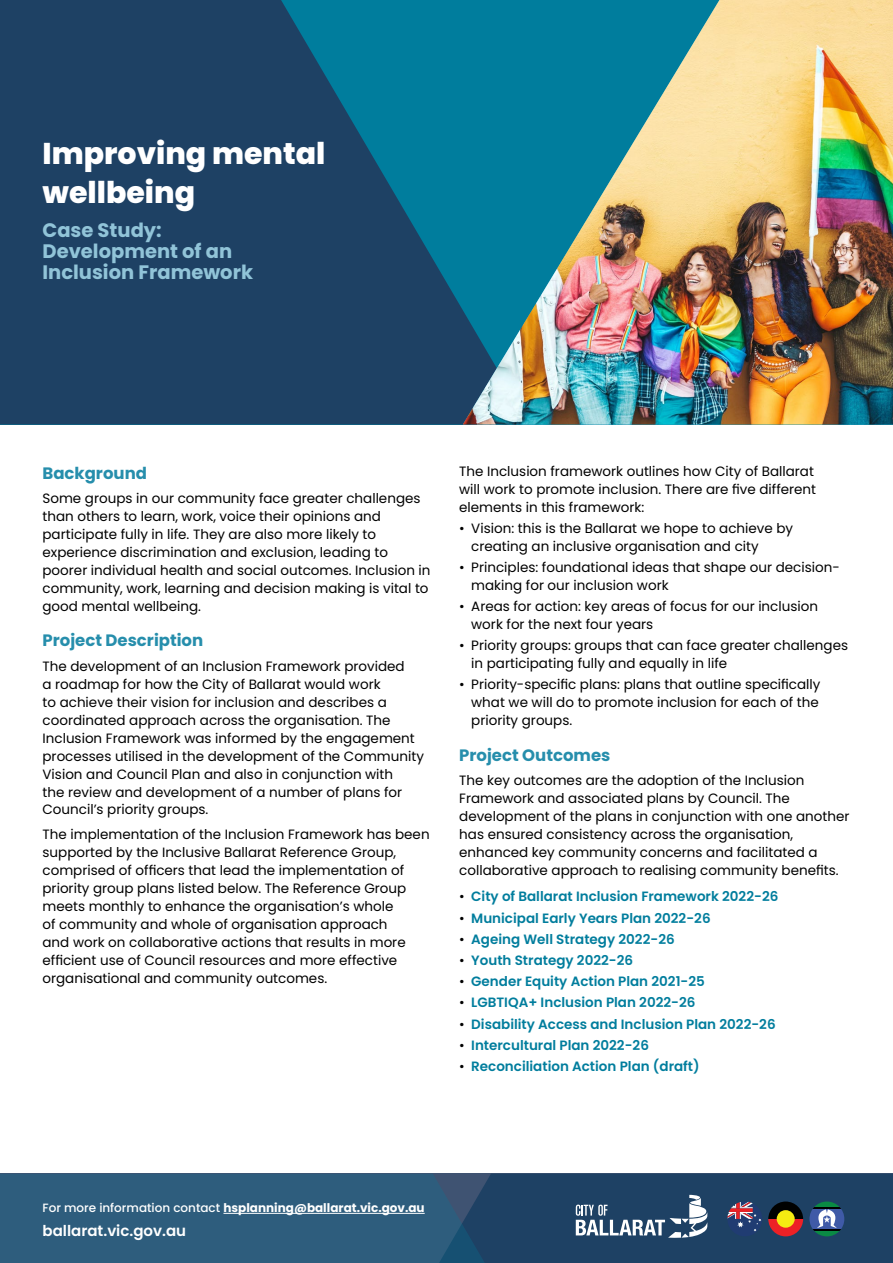
<style>
.page{position:relative;width:893px;height:1263px;background:#fff}
.page>*{position:absolute;margin:0;border:0;box-sizing:border-box;transform-origin:0 0}
.t1{font:800 30px/39px "Poppins";color:#fff}
.t2{font:700 19.5px/21px "Poppins";color:#91c4d8}
.t3{font:700 16.5px "Poppins";color:#268eac}
.t4{font:600 15px "Poppins";color:#fff}
.t5{font:13.5px/18px "Poppins";color:#000}
.t6{font:600 13.5px "Poppins";color:#007d9d}
.t7{font:700 12px "Poppins";color:#fff}
.s1{font-weight:400;color:#000}
.s2{font-weight:500}
</style>
<div class="page">
<svg style="left:0;top:0;width:463px;height:424px;background:#19496c"></svg>
<img style="left:463px;top:0;width:430px;height:424px">
<svg style="left:0;top:1174px;width:893px;height:89px;background:#2d5473"></svg>
<hr style="left:223px;top:1213px;width:202px;height:1px;background:#fff">
<h1 class="t1" style="left:43px;top:134px;width:284px">Improving mental wellbeing</h1>
<h2 class="t2" style="left:43px;top:220px;width:212px">Case Study:<br>Development of an<br>Inclusion Framework</h2>
<p class="t3" style="left:43px;top:463px;width:106px">Background</p>
<p class="t5" style="left:43px;top:489px;width:390px">Some groups in our community face greater challenges than others to learn, work, voice their opinions and participate fully in life. They are also more likely to experience discrimination and exclusion, leading to poorer individual health and social outcomes. Inclusion in community, work, learning and decision making is vital to good mental wellbeing.</p>
<p class="t3" style="left:43px;top:631px;width:162px">Project Description</p>
<p class="t5" style="left:43px;top:657px;width:383px">The development of an Inclusion Framework provided<br>a roadmap for how the City of Ballarat would work<br>to achieve their vision for inclusion and describes a coordinated approach across the organisation. The Inclusion Framework was informed by the engagement processes utilised in the development of the Community Vision and Council Plan and also in conjunction with<br>the review and development of a number of plans for Council’s priority groups.</p>
<p class="t5" style="left:43px;top:825px;width:389px">The implementation of the Inclusion Framework has been supported by the Inclusive Ballarat Reference Group, comprised of officers that lead the implementation of priority group plans listed below. The Reference Group meets monthly to enhance the organisation’s whole<br>of community and whole of organisation approach<br>and work on collaborative actions that results in more efficient use of Council resources and more effective organisational and community outcomes.</p>
<p class="t5" style="left:459px;top:462px;width:358px">The Inclusion framework outlines how City of Ballarat will work to promote inclusion. There are five different elements in this framework:</p>
<p class="t5" style="left:471px;top:519px;width:323px;text-indent:-12px">• Vision: this is the Ballarat we hope to achieve by creating an inclusive organisation and city</p>
<p class="t5" style="left:471px;top:558px;width:370px;text-indent:-12px">• Principles: foundational ideas that shape our decision&shy;making for our inclusion work</p>
<p class="t5" style="left:471px;top:597px;width:348px;text-indent:-12px">• Areas for action: key areas of focus for our inclusion work for the next four years</p>
<p class="t5" style="left:471px;top:637px;width:378px;text-indent:-12px">• Priority groups: groups that can face greater challenges in participating fully and equally in life</p>
<p class="t5" style="left:471px;top:676px;width:351px;text-indent:-12px">• Priority-specific plans: plans that outline specifically what we will do to promote inclusion for each of the priority groups.</p>
<p class="t3" style="left:459px;top:745px;width:153px">Project Outcomes</p>
<p class="t5" style="left:459px;top:771px;width:392px">The key outcomes are the adoption of the Inclusion Framework and associated plans by Council. The development of the plans in conjunction with one another has ensured consistency across the organisation, enhanced key community concerns and facilitated a collaborative approach to realising community benefits.</p>
<p class="t6" style="left:459px;top:889px;width:321px"><span class="s1">•</span> City of Ballarat Inclusion Framework 2022-26</p>
<p class="t6" style="left:459px;top:910px;width:253px"><span class="s1">•</span> Municipal Early Years Plan 2022-26</p>
<p class="t6" style="left:459px;top:931px;width:217px"><span class="s1">•</span> Ageing Well Strategy 2022-26</p>
<p class="t6" style="left:459px;top:952px;width:175px"><span class="s1">•</span> Youth Strategy 2022-26</p>
<p class="t6" style="left:459px;top:974px;width:247px"><span class="s1">•</span> Gender Equity Action Plan 2021-25</p>
<p class="t6" style="left:459px;top:995px;width:238px"><span class="s1">•</span> LGBTIQA+ Inclusion Plan 2022-26</p>
<p class="t6" style="left:459px;top:1016px;width:318px"><span class="s1">•</span> Disability Access and Inclusion Plan 2022-26</p>
<p class="t6" style="left:459px;top:1037px;width:191px"><span class="s1">•</span> Intercultural Plan 2022-26</p>
<p class="t6" style="left:459px;top:1058px;width:242px"><span class="s1">•</span> Reconciliation Action Plan (draft)</p>
<p class="t7" style="left:43px;top:1201px;width:384px"><span class="s2">For more information contact</span> hsplanning@ballarat.vic.gov.au</p>
<p class="t4" style="left:43px;top:1222px;width:145px">ballarat.vic.gov.au</p>
</div>
